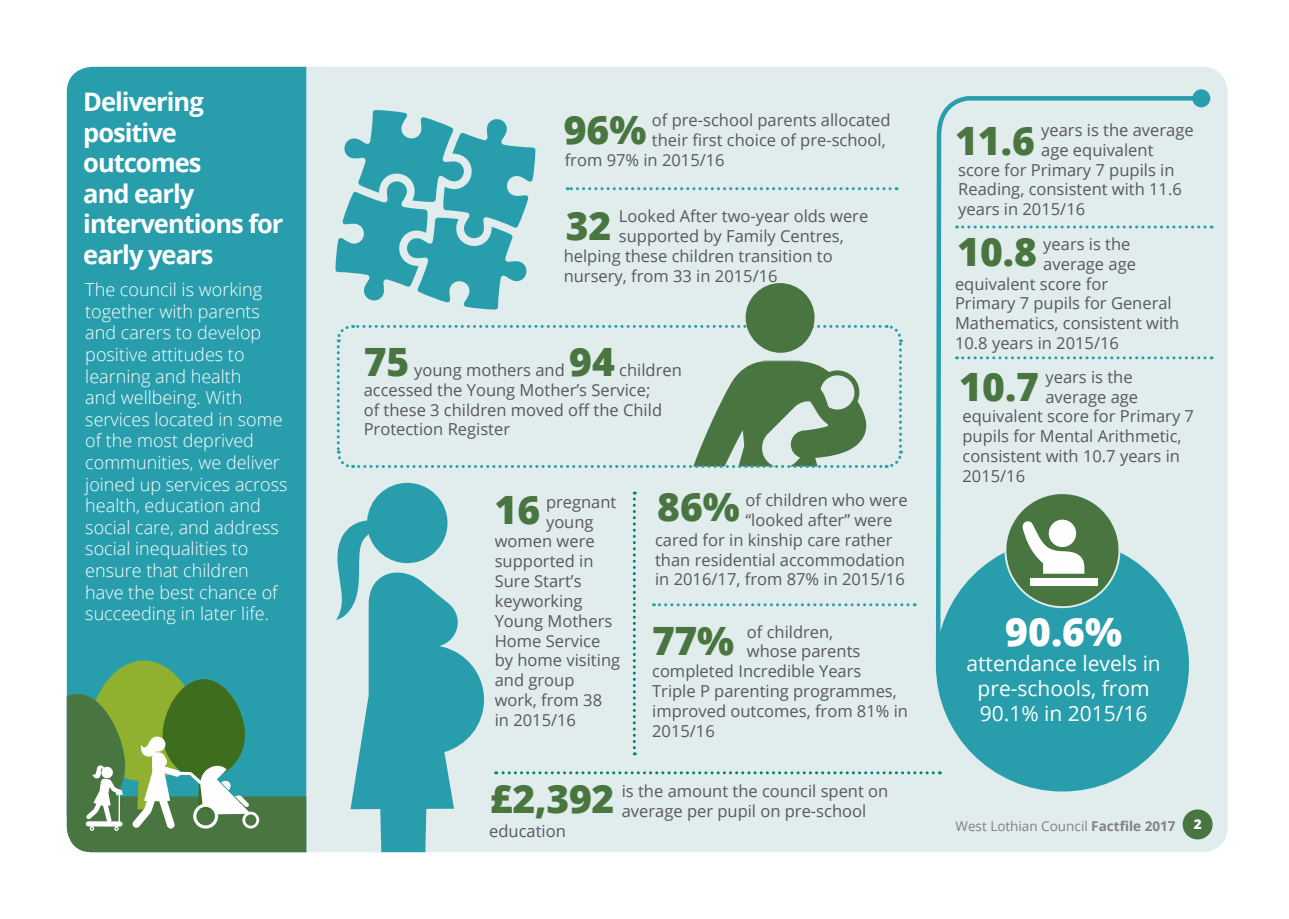
<style>
.page{position:relative;width:1289px;height:919px;background:#fff}
.page>*{position:absolute;margin:0;border:0;box-sizing:border-box;transform-origin:0 0}
.t1{font:800 39px "Open Sans";color:#497640}
.t2{font:800 39px "Open Sans";color:#fff}
.t3{font:700 25.5px/30.6px "Open Sans";letter-spacing:-.04em;color:#fff}
.t4{font:21px/25.2px "Open Sans";color:#fff;text-align:center}
.t5{font:300 18px/21.6px "Open Sans";color:#fff}
.t6{font:16.5px/19.8px "Open Sans";color:#57585a}
.t7{font:13.5px "Open Sans";color:#808285}
.t8{font:800 13.5px "Open Sans";color:#fff}
.s1{font-weight:700}
</style>
<div class="page">
<div style="left:72px;top:67px;width:1155px;height:785px;background:#e1ecec;border-radius:26px"></div>
<svg style="left:336px;top:483px;width:148px;height:369px;fill:#289ead"></svg>
<div style="left:67px;top:67px;width:239px;height:593px;background:#289ead"></div>
<svg style="left:67px;top:660px;width:239px;height:192px;background:#58956c"></svg>
<div style="left:1182px;top:809px;width:30px;height:30px;background:#497640;border-radius:50%"></div>
<div style="left:935px;top:538px;width:253px;height:253px;background:#289ead;border-radius:50%"></div>
<svg style="left:935px;top:96px;width:270px;height:573px"></svg>
<div style="left:1192px;top:89px;width:18px;height:18px;background:#289ead;border-radius:50%"></div>
<svg style="left:632px;top:491px;width:3px;height:264px"></svg>
<svg style="left:335px;top:110px;width:568px;height:358px"></svg>
<svg style="left:495px;top:771px;width:438px;height:3px"></svg>
<svg style="left:1004px;top:492px;width:116px;height:116px"></svg>
<div style="left:1006px;top:494px;width:112px;height:112px;background:#497640;border-radius:50%"></div>
<svg style="left:1022px;top:520px;width:62px;height:53px"></svg>
<div style="left:1030px;top:578px;width:67px;height:7px;background:#fff"></div>
<svg style="left:956px;top:225px;width:248px;height:3px"></svg>
<svg style="left:956px;top:356px;width:248px;height:3px"></svg>
<svg style="left:653px;top:603px;width:255px;height:3px"></svg>
<p class="t3" style="left:83px;top:86px;width:202px">Delivering positive outcomes<br>and early interventions for early years</p>
<p class="t5" style="left:85px;top:278px;width:204px">The council is working together with parents and carers to develop positive attitudes to learning and health<br>and wellbeing. With services located in some of the most deprived communities, we deliver joined up services across health, education and social care, and address social inequalities to ensure that children have the best chance of succeeding in later life.</p>
<p class="t6" style="left:652px;top:110px;width:240px">of pre-school parents allocated</p>
<p class="t6" style="left:652px;top:130px;width:235px">their first choice of pre-school,</p>
<p class="t6" style="left:564px;top:150px;width:161px">from 97% in 2015/16</p>
<p class="t1" style="left:563px;top:100px;width:84px">96%</p>
<p class="t6" style="left:619px;top:206px;width:251px">Looked After two-year olds were</p>
<p class="t6" style="left:619px;top:226px;width:226px">supported by Family Centres,</p>
<p class="t6" style="left:563px;top:245px;width:270px">helping these children transition to</p>
<p class="t6" style="left:563px;top:265px;width:215px">nursery, from 33 in 2015/16</p>
<p class="t1" style="left:566px;top:196px;width:47px">32</p>
<p class="t1" style="left:569px;top:332px;width:47px">94</p>
<p class="t1" style="left:364px;top:332px;width:47px">75</p>
<p class="t6" style="left:364px;top:359px;width:319px;text-indent:255px">children accessed the Young Mother’s Service;</p>
<p class="t6" style="left:364px;top:399px;width:300px">of these 3 children moved off the Child<br>Protection Register</p>
<p class="t6" style="left:414px;top:359px;width:152px">young mothers and</p>
<p class="t1" style="left:494px;top:479px;width:47px">16</p>
<p class="t6" style="left:546px;top:491px;width:72px">pregnant</p>
<p class="t6" style="left:546px;top:511px;width:49px">young</p>
<p class="t6" style="left:495px;top:531px;width:101px">women were</p>
<p class="t6" style="left:495px;top:551px;width:100px">supported in</p>
<p class="t6" style="left:495px;top:570px;width:88px">Sure Start’s</p>
<p class="t6" style="left:495px;top:590px;width:89px">keyworking</p>
<p class="t6" style="left:495px;top:610px;width:119px">Young Mothers</p>
<p class="t6" style="left:495px;top:630px;width:107px">Home Service</p>
<p class="t6" style="left:495px;top:650px;width:127px">by home visiting</p>
<p class="t6" style="left:495px;top:669px;width:81px">and group</p>
<p class="t6" style="left:495px;top:689px;width:109px">work, from 38</p>
<p class="t6" style="left:495px;top:709px;width:83px">in 2015/16</p>
<p class="t1" style="left:657px;top:477px;width:84px">86%</p>
<p class="t6" style="left:745px;top:489px;width:164px">of children who were</p>
<p class="t6" style="left:745px;top:509px;width:148px">“looked after” were</p>
<p class="t6" style="left:655px;top:529px;width:239px">cared for in kinship care rather</p>
<p class="t6" style="left:655px;top:549px;width:251px">than residential accommodation</p>
<p class="t6" style="left:655px;top:569px;width:251px">in 2016/17, from 87% in 2015/16</p>
<p class="t6" style="left:746px;top:621px;width:88px">of children,</p>
<p class="t6" style="left:746px;top:641px;width:115px">whose parents</p>
<p class="t6" style="left:652px;top:661px;width:211px">completed Incredible Years</p>
<p class="t6" style="left:652px;top:680px;width:246px">Triple P parenting programmes,</p>
<p class="t6" style="left:652px;top:700px;width:257px">improved outcomes, from 81% in</p>
<p class="t6" style="left:652px;top:720px;width:64px">2015/16</p>
<p class="t1" style="left:652px;top:611px;width:83px">77%</p>
<p class="t1" style="left:490px;top:768px;width:126px">£2,392</p>
<p class="t6" style="left:489px;top:820px;width:78px">education</p>
<p class="t6" style="left:621px;top:780px;width:268px">is the amount the council spent on average per pupil on pre-school</p>
<p class="t6" style="left:1041px;top:120px;width:154px">years is the average</p>
<p class="t6" style="left:1041px;top:139px;width:114px">age equivalent</p>
<p class="t6" style="left:958px;top:159px;width:218px">score for Primary 7 pupils in</p>
<p class="t6" style="left:958px;top:179px;width:225px">Reading, consistent with 11.6</p>
<p class="t6" style="left:958px;top:199px;width:128px">years in 2015/16</p>
<p class="t1" style="left:955px;top:111px;width:81px">11.6</p>
<p class="t6" style="left:1043px;top:234px;width:89px">years is the</p>
<p class="t6" style="left:1043px;top:253px;width:94px">average age</p>
<p class="t6" style="left:955px;top:273px;width:155px">equivalent score for</p>
<p class="t6" style="left:955px;top:293px;width:218px">Primary 7 pupils for General</p>
<p class="t6" style="left:955px;top:313px;width:226px">Mathematics, consistent with</p>
<p class="t6" style="left:955px;top:333px;width:165px">10.8 years in 2015/16</p>
<p class="t6" style="left:1045px;top:366px;width:89px">years is the</p>
<p class="t6" style="left:1045px;top:386px;width:94px">average age</p>
<p class="t6" style="left:962px;top:406px;width:233px">equivalent score for Primary 7</p>
<p class="t6" style="left:962px;top:426px;width:221px">pupils for Mental Arithmetic,</p>
<p class="t6" style="left:962px;top:445px;width:219px">consistent with 10.7 years in</p>
<p class="t6" style="left:962px;top:465px;width:64px">2015/16</p>
<p class="t1" style="left:957px;top:222px;width:81px">10.8</p>
<p class="t1" style="left:959px;top:357px;width:81px">10.7</p>
<p class="t2" style="left:1005px;top:601px;width:118px">90.6%</p>
<p class="t4" style="left:966px;top:650px;width:196px">attendance levels in pre-schools, from<br>90.1% in 2015/16</p>
<p class="t7" style="left:955px;top:817px;width:221px">West Lothian Council <span class="s1">Factfile 2017</span></p>
<p class="t8" style="left:1193px;top:814px;width:9px">2</p>
</div>
